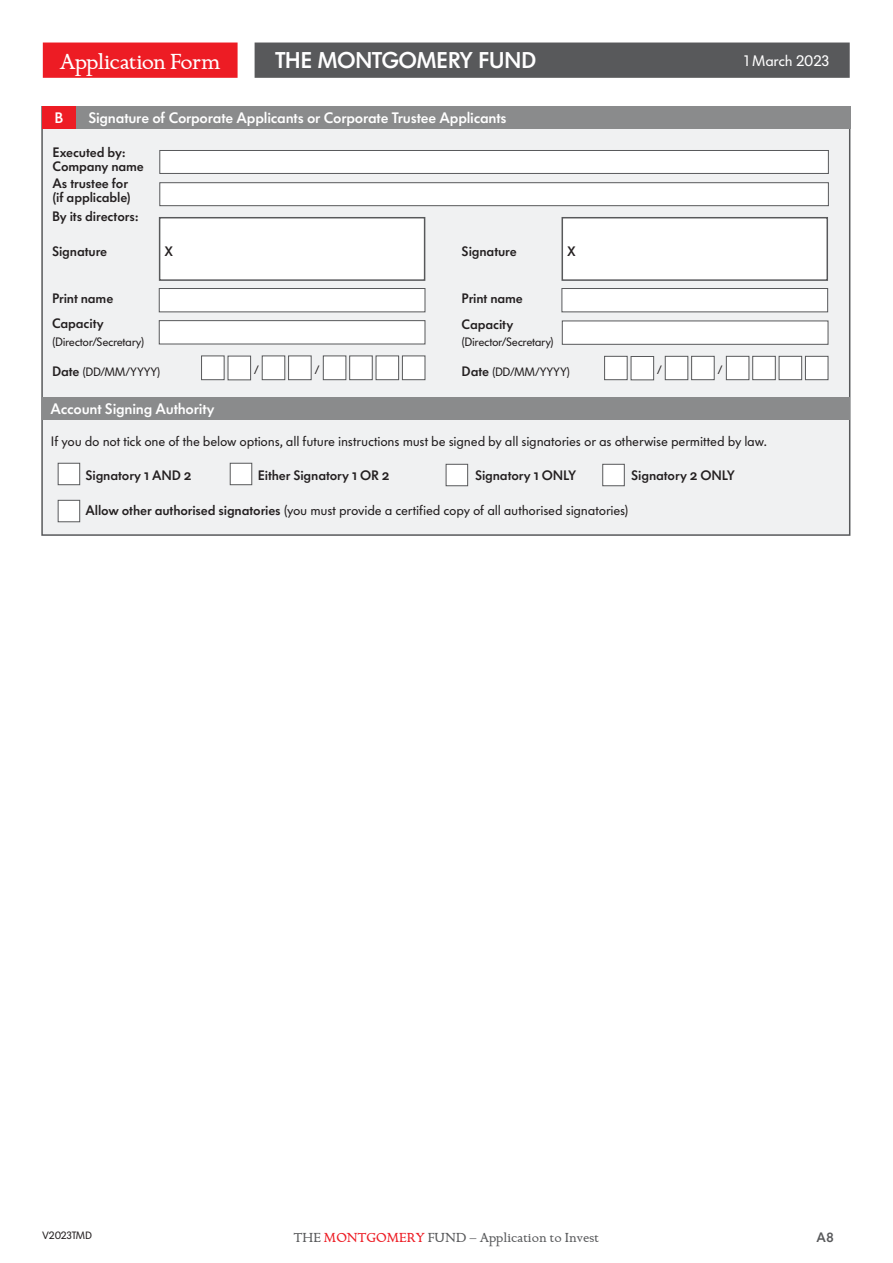
<style>
.page{position:relative;width:893px;height:1263px;background:#fff}
.page>*{position:absolute;margin:0;border:0;box-sizing:border-box;transform-origin:0 0}
._02_Body_text{font:22.5px "Volkswagen Semi";letter-spacing:-.03em;color:#fff}
._02_Body_text-2{font:22.5px "Golden Cockerel ITC";letter-spacing:-.03em;color:#fff}
._02_Body_text-3{font:15px "Volkswagen Semi";letter-spacing:-.015em;color:#fff}
._02_Body_text-4{font:15px "Volkswagen Copy";letter-spacing:-.02em;color:#fff}
._02_Body_text-5{font:13.5px "Volkswagen Copy";letter-spacing:-.015em;color:#231f20}
._02_Body_text-6{font:13.5px "Volkswagen Semi";letter-spacing:-.01em;color:#231f20}
.t1{font:13.5px "Golden Cockerel ITC";color:#58595b}
.t2{font:13.5px "Volkswagen Semi";color:#58595b}
._02_Body_text-7{font:12px "Volkswagen Copy";letter-spacing:-.03em;color:#231f20}
.t3{font:10.5px "Volkswagen Copy";letter-spacing:-.025em;color:#231f20}
.s1{font-family:"Volkswagen Semi";font-size:13.5px}
.s2{font-family:"Volkswagen Semi"}
.s3{color:#ed1c24}
</style>
<div class="page">
<div style="left:255px;top:43px;width:595px;height:35px;background:#58595b;border:2px solid #58595b"></div>
<div style="left:44px;top:43px;width:193px;height:34px;background:#ed1c24"></div>
<div style="left:43px;top:43px;width:195px;height:35px;border:2px solid #ed1c24"></div>
<div style="left:41px;top:106px;width:809px;height:430px;background:#f0f1f2;border:2px solid #58595b"></div>
<div style="left:160px;top:218px;width:265px;height:62px;background:#fff"></div>
<div style="left:159px;top:217px;width:266px;height:64px;border:2px solid #58595b"></div>
<div style="left:228px;top:356px;width:23px;height:24px;background:#fff;border:1px solid #58595b"></div>
<div style="left:262px;top:355px;width:23px;height:25px;background:#fff;border:1px solid #58595b"></div>
<div style="left:288px;top:355px;width:24px;height:25px;background:#fff;border:1px solid #58595b"></div>
<div style="left:323px;top:355px;width:23px;height:25px;background:#fff;border:1px solid #58595b"></div>
<div style="left:349px;top:355px;width:24px;height:25px;background:#fff;border:1px solid #58595b"></div>
<div style="left:376px;top:355px;width:23px;height:25px;background:#fff;border:1px solid #58595b"></div>
<div style="left:201px;top:355px;width:23px;height:25px;background:#fff;border:1px solid #58595b"></div>
<div style="left:402px;top:355px;width:23px;height:25px;background:#fff;border:1px solid #58595b"></div>
<div style="left:159px;top:288px;width:266px;height:24px;background:#fff;border:1px solid #58595b"></div>
<div style="left:159px;top:320px;width:266px;height:24px;background:#fff;border:1px solid #58595b"></div>
<div style="left:41px;top:106px;width:809px;height:23px;background:#8a8b8c"></div>
<div style="left:562px;top:218px;width:265px;height:62px;background:#fff"></div>
<div style="left:561px;top:217px;width:267px;height:64px;border:2px solid #58595b"></div>
<div style="left:631px;top:356px;width:23px;height:24px;background:#fff;border:1px solid #58595b"></div>
<div style="left:665px;top:356px;width:23px;height:24px;background:#fff;border:1px solid #58595b"></div>
<div style="left:691px;top:356px;width:24px;height:24px;background:#fff;border:1px solid #58595b"></div>
<div style="left:726px;top:356px;width:23px;height:24px;background:#fff;border:1px solid #58595b"></div>
<div style="left:752px;top:356px;width:24px;height:24px;background:#fff;border:1px solid #58595b"></div>
<div style="left:779px;top:356px;width:23px;height:24px;background:#fff;border:1px solid #58595b"></div>
<div style="left:604px;top:356px;width:24px;height:24px;background:#fff;border:1px solid #58595b"></div>
<div style="left:805px;top:356px;width:23px;height:24px;background:#fff;border:1px solid #58595b"></div>
<div style="left:561px;top:288px;width:267px;height:24px;background:#fff;border:1px solid #58595b"></div>
<div style="left:562px;top:321px;width:266px;height:24px;background:#fff;border:1px solid #58595b"></div>
<div style="left:42px;top:106px;width:34px;height:23px;background:#ed1c24"></div>
<div style="left:159px;top:182px;width:670px;height:24px;background:#fff;border:1px solid #58595b"></div>
<div style="left:159px;top:150px;width:670px;height:24px;background:#fff;border:1px solid #58595b"></div>
<div style="left:42px;top:397px;width:808px;height:23px;background:#8a8b8c"></div>
<div style="left:58px;top:463px;width:22px;height:22px;background:#fff;border:1px solid #58595b"></div>
<div style="left:230px;top:463px;width:22px;height:22px;background:#fff;border:1px solid #58595b"></div>
<div style="left:446px;top:464px;width:22px;height:22px;background:#fff;border:1px solid #58595b"></div>
<div style="left:602px;top:464px;width:23px;height:22px;background:#fff;border:1px solid #58595b"></div>
<div style="left:58px;top:500px;width:22px;height:22px;background:#fff;border:1px solid #58595b"></div>
<p class="_02_Body_text-2" style="left:60px;top:49px;width:162px">Application Form</p>
<p class="_02_Body_text" style="left:275px;top:47px;width:263px">THE MONTGOMERY FUND</p>
<p class="_02_Body_text-4" style="left:744px;top:52px;width:87px">1 March 2023</p>
<p class="_02_Body_text-3" style="left:54px;top:110px;width:11px">B</p>
<p class="_02_Body_text-3" style="left:88px;top:110px;width:420px">Signature of Corporate Applicants or Corporate Trustee Applicants</p>
<p class="_02_Body_text-6" style="left:53px;top:145px;width:74px">Executed by:</p>
<p class="_02_Body_text-6" style="left:53px;top:158px;width:93px">Company name</p>
<p class="_02_Body_text-6" style="left:53px;top:176px;width:77px">As trustee for</p>
<p class="_02_Body_text-6" style="left:53px;top:189px;width:80px">(if applicable)</p>
<p class="_02_Body_text-6" style="left:52px;top:209px;width:87px">By its directors:</p>
<p class="_02_Body_text-6" style="left:52px;top:243px;width:57px">Signature</p>
<p class="_02_Body_text-6" style="left:52px;top:290px;width:63px">Print name</p>
<p class="_02_Body_text-6" style="left:52px;top:316px;width:53px">Capacity</p>
<p class="_02_Body_text-7" style="left:52px;top:335px;width:94px">(Director/Secretary)</p>
<p class="_02_Body_text-7" style="left:52px;top:365px;width:110px"><span class="s1">Date</span> (DD/MM/YYYY)</p>
<p class="_02_Body_text-6" style="left:165px;top:243px;width:10px">X</p>
<p class="_02_Body_text-7" style="left:254px;top:363px;width:7px">/</p>
<p class="_02_Body_text-7" style="left:314px;top:363px;width:7px">/</p>
<p class="_02_Body_text-6" style="left:462px;top:243px;width:57px">Signature</p>
<p class="_02_Body_text-6" style="left:462px;top:290px;width:63px">Print name</p>
<p class="_02_Body_text-6" style="left:462px;top:316px;width:53px">Capacity</p>
<p class="_02_Body_text-7" style="left:462px;top:335px;width:94px">(Director/Secretary)</p>
<p class="_02_Body_text-7" style="left:462px;top:365px;width:110px"><span class="s1">Date</span> (DD/MM/YYYY)</p>
<p class="_02_Body_text-6" style="left:567px;top:243px;width:10px">X</p>
<p class="_02_Body_text-7" style="left:657px;top:363px;width:7px">/</p>
<p class="_02_Body_text-7" style="left:717px;top:363px;width:7px">/</p>
<p class="_02_Body_text-3" style="left:51px;top:401px;width:165px">Account Signing Authority</p>
<p class="_02_Body_text-5" style="left:51px;top:433px;width:717px">If you do not tick one of the below options, all future instructions must be signed by all signatories or as otherwise permitted by law.</p>
<p class="_02_Body_text-6" style="left:86px;top:468px;width:108px">Signatory 1 AND 2</p>
<p class="_02_Body_text-6" style="left:258px;top:468px;width:133px">Either Signatory 1 OR 2</p>
<p class="_02_Body_text-6" style="left:475px;top:468px;width:103px">Signatory 1 ONLY</p>
<p class="_02_Body_text-6" style="left:631px;top:468px;width:105px">Signatory 2 ONLY</p>
<p class="_02_Body_text-5" style="left:86px;top:503px;width:545px"><span class="s2">Allow other authorised signatories</span> (you must provide a certified copy of all authorised signatories)</p>
<p class="t3" style="left:42px;top:1230px;width:51px">V2023TMD</p>
<p class="t1" style="left:294px;top:1230px;width:307px">THE <span class="s3">MONTGOMERY</span> FUND – Application to Invest</p>
<p class="t2" style="left:817px;top:1229px;width:19px">A8</p>
</div>
